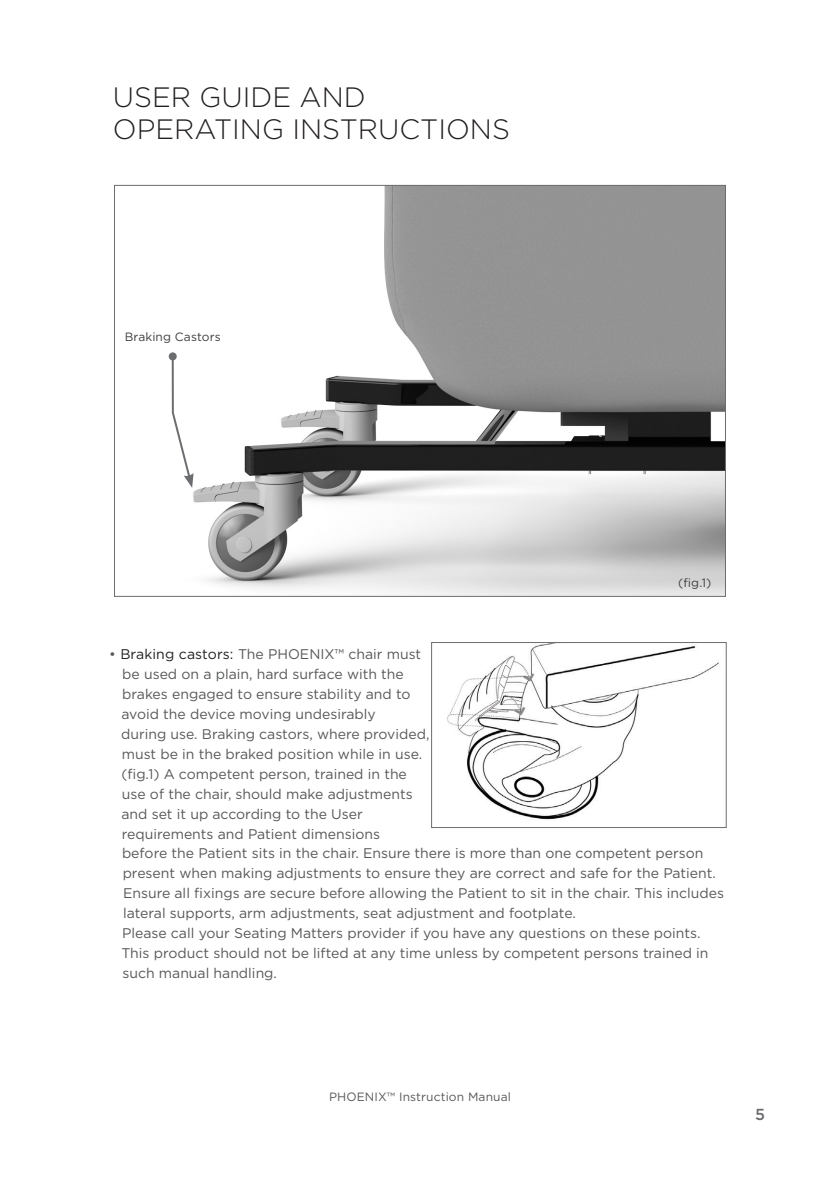
<style>
.page{position:relative;width:840px;height:1191px;background:#fff}
.page>*{position:absolute;margin:0;border:0;box-sizing:border-box;transform-origin:0 0}
.t1{font:300 28px/32px "Gotham";color:#231f20}
.t2{font:500 16px "Gotham";color:#6c6d70}
.t3{font:14px/20px "Gotham";color:#57585a}
.t4{font:12px "Gotham";letter-spacing:.01em;color:#57585a}
.t5{font:12px "Gotham";letter-spacing:.01em;color:#3e3e3f}
.s1{color:#231f20}
</style>
<div class="page">
<img style="left:447px;top:644px;width:272px;height:176px">
<div style="left:431px;top:642px;width:295px;height:185px;border:1px solid #6c6d70"></div>
<img style="left:193px;top:187px;width:530px;height:407px">
<svg style="left:171px;top:358px;width:22px;height:130px"></svg>
<div style="left:169px;top:352px;width:8px;height:8px;background:#6c6d70;border-radius:50%"></div>
<p class="t1" style="left:113px;top:81px;width:398px">USER GUIDE AND<br>OPERATING INSTRUCTIONS</p>
<p class="t5" style="left:125px;top:329px;width:97px">Braking Castors</p>
<p class="t5" style="left:677px;top:575px;width:35px">(fig.1)</p>
<p class="t3" style="left:121px;top:644px;width:301px;text-indent:-12px">• <span class="s1">Braking castors:</span> The PHOENIX™ chair must be used on a plain, hard surface with the brakes engaged to ensure stability and to avoid the device moving undesirably</p>
<p class="t3" style="left:121px;top:724px;width:310px">during use. Braking castors, where provided, must be in the braked position while in use. (fig.1) A competent person, trained in the use of the chair, should make adjustments and set it up according to the User requirements and Patient dimensions</p>
<p class="t3" style="left:122px;top:842px;width:603px">before the Patient sits in the chair. Ensure there is more than one competent person present when making adjustments to ensure they are correct and safe for the Patient.<br>Ensure all fixings are secure before allowing the Patient to sit in the chair. This includes lateral supports, arm adjustments, seat adjustment and footplate.</p>
<p class="t3" style="left:121px;top:922px;width:588px">Please call your Seating Matters provider if you have any questions on these points.<br>This product should not be lifted at any time unless by competent persons trained in such manual handling.</p>
<p class="t4" style="left:329px;top:1089px;width:183px">PHOENIX™ Instruction Manual</p>
<p class="t2" style="left:754px;top:1103px;width:11px">5</p>
</div>
